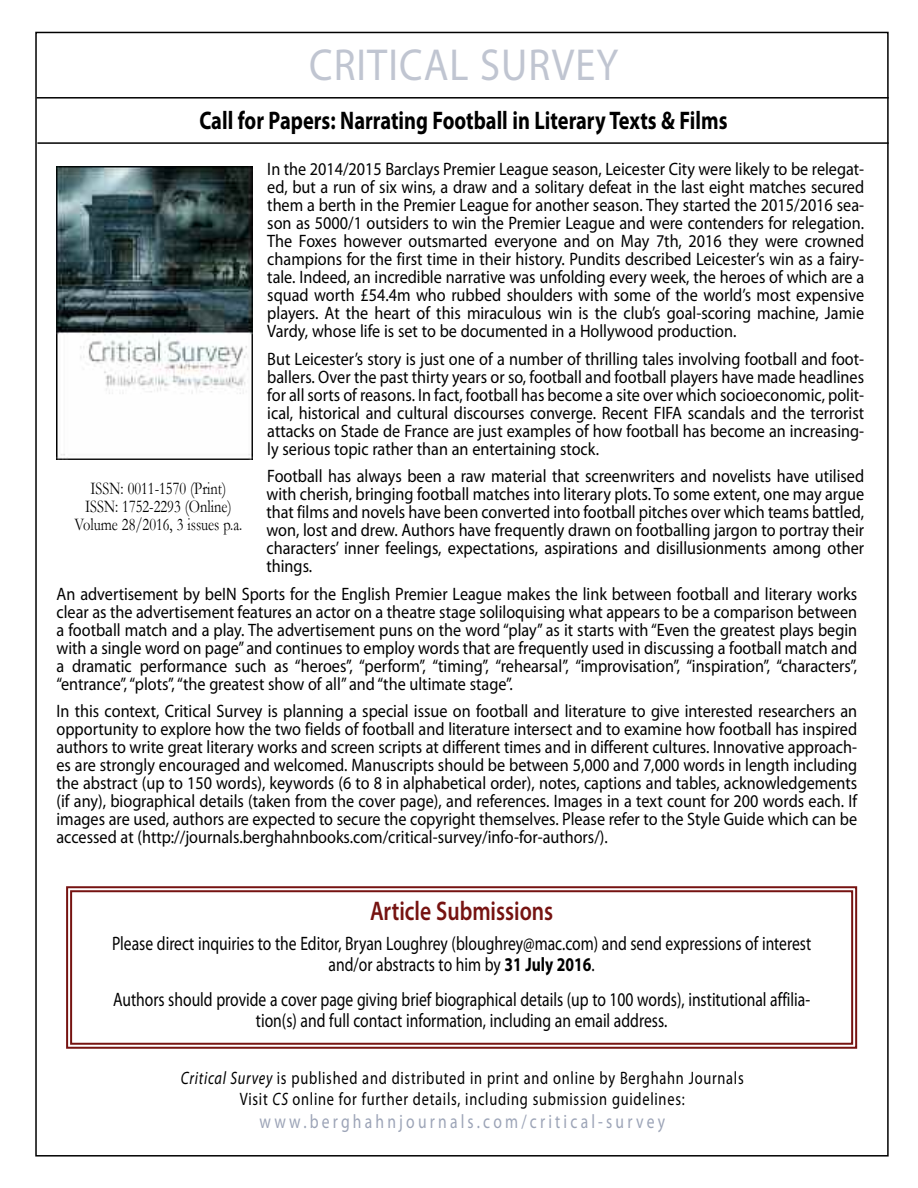
<style>
.page{position:relative;width:918px;height:1188px;background:#fff}
.page>*{position:absolute;margin:0;border:0;box-sizing:border-box;transform-origin:0 0}
.t1{font:45px "Myriad Pro";letter-spacing:.025em;color:#c0c5d1;scale:.9 1}
.t2{font:600 27px "Myriad Pro";color:#761311;scale:.8 1}
.t3{font:700 25.5px "Myriad Pro";color:#000;scale:.8 1}
.t4{font:19.5px/21px "Myriad Pro";color:#000;text-align:center;scale:.8 1}
.t5{font:19.5px "Myriad Pro";letter-spacing:.205em;color:#9ca4b7;scale:.8 1}
.t6{font:18px/18px "Myriad Pro";color:#000;text-align:justify;scale:.9 1}
.t7{font:18px/21px "Myriad Pro";letter-spacing:.05em;color:#000;text-align:center;scale:.8 1}
.t8{font:18px/18px "Garamond";color:#000;text-align:center;scale:.8 1}
.s1{font-weight:700}
.s2{font-style:italic}
</style>
<div class="page">
<div style="left:66px;top:886px;width:791px;height:163px;border:2px solid #761311"></div>
<div style="left:70px;top:890px;width:783px;height:155px;border:2px solid #761311"></div>
<img style="left:57px;top:166px;width:195px;height:294px">
<hr style="left:37px;top:97px;width:852px;height:2px;background:#000">
<hr style="left:37px;top:142px;width:852px;height:2px;background:#000">
<h1 class="t1" style="left:309px;top:48px;width:345px">CRITICAL SURVEY</h1>
<h3 class="t3" style="left:199px;top:111px;width:662px">Call for Papers: Narrating Football in Literary Texts &amp; Films</h3>
<p class="t8" style="left:74px;top:479px;width:211px">ISSN: 0011-1570 (Print)<br>ISSN: 1752-2293 (Online)<br>Volume 28/2016, 3 issues p.a.</p>
<p class="t6" style="left:267px;top:161px;width:665px">In the 2014/2015 Barclays Premier League season, Leicester City were likely to be relegat&shy;ed, but a run of six wins, a draw and a solitary defeat in the last eight matches secured them a berth in the Premier League for another season. They started the 2015/2016 sea&shy;son as 5000/1 outsiders to win the Premier League and were contenders for relegation.<br>The Foxes however outsmarted everyone and on May 7th, 2016 they were crowned champions for the first time in their history. Pundits described Leicester’s win as a fairy&shy;tale. Indeed, an incredible narrative was unfolding every week, the heroes of which are a squad worth £54.4m who rubbed shoulders with some of the world’s most expensive players. At the heart of this miraculous win is the club’s goal-scoring machine, Jamie Vardy, whose life is set to be documented in a Hollywood production.</p>
<p class="t6" style="left:267px;top:351px;width:665px">But Leicester’s story is just one of a number of thrilling tales involving football and foot&shy;ballers. Over the past thirty years or so, football and football players have made headlines for all sorts of reasons. In fact, football has become a site over which socioeconomic, polit&shy;ical, historical and cultural discourses converge. Recent FIFA scandals and the terrorist attacks on Stade de France are just examples of how football has become an increasing&shy;ly serious topic rather than an entertaining stock.</p>
<p class="t6" style="left:267px;top:469px;width:666px">Football has always been a raw material that screenwriters and novelists have utilised with cherish, bringing football matches into literary plots. To some extent, one may argue that films and novels have been converted into football pitches over which teams battled, won, lost and drew. Authors have frequently drawn on footballing jargon to portray their characters’ inner feelings, expectations, aspirations and disillusionments among other things.</p>
<p class="t6" style="left:57px;top:586px;width:891px">An advertisement by beIN Sports for the English Premier League makes the link between football and literary works clear as the advertisement features an actor on a theatre stage soliloquising what appears to be a comparison between a football match and a play. The advertisement puns on the word “play” as it starts with “Even the greatest plays begin with a single word on page” and continues to employ words that are frequently used in discussing a football match and a dramatic performance such as “heroes”, “perform”, “timing”, “rehearsal”, “improvisation”, “inspiration”, “characters”, “entrance”,“plots”,“the greatest show of all” and “the ultimate stage”.</p>
<p class="t6" style="left:57px;top:704px;width:891px">In this context, Critical Survey is planning a special issue on football and literature to give interested researchers an opportunity to explore how the two fields of football and literature intersect and to examine how football has inspired authors to write great literary works and screen scripts at different times and in different cultures. Innovative approach&shy;es are strongly encouraged and welcomed. Manuscripts should be between 5,000 and 7,000 words in length including the abstract (up to 150 words), keywords (6 to 8 in alphabetical order), notes, captions and tables, acknowledgements (if any), biographical details (taken from the cover page), and references. Images in a text count for 200 words each. If images are used, authors are expected to secure the copyright themselves. Please refer to the Style Guide which can be accessed at (http://journals.berghahnbooks.com/critical-survey/info-for-authors/).</p>
<h2 class="t2" style="left:370px;top:901px;width:231px">Article Submissions</h2>
<p class="t4" style="left:112px;top:935px;width:876px">Please direct inquiries to the Editor, Bryan Loughrey (bloughrey@mac.com) and send expressions of interest and/or abstracts to him by <span class="s1">31 July 2016</span>.</p>
<p class="t4" style="left:113px;top:990px;width:873px">Authors should provide a cover page giving brief biographical details (up to 100 words), institutional affilia&shy;tion(s) and full contact information, including an email address.</p>
<p class="t7" style="left:181px;top:1069px;width:705px"><span class="s2">Critical Survey</span> is published and distributed in print and online by Berghahn Journals<br>Visit <span class="s2">CS</span> online for further details, including submission guidelines:</p>
<p class="t5" style="left:260px;top:1114px;width:508px">www.berghahnjournals.com/critical-survey</p>
</div>
